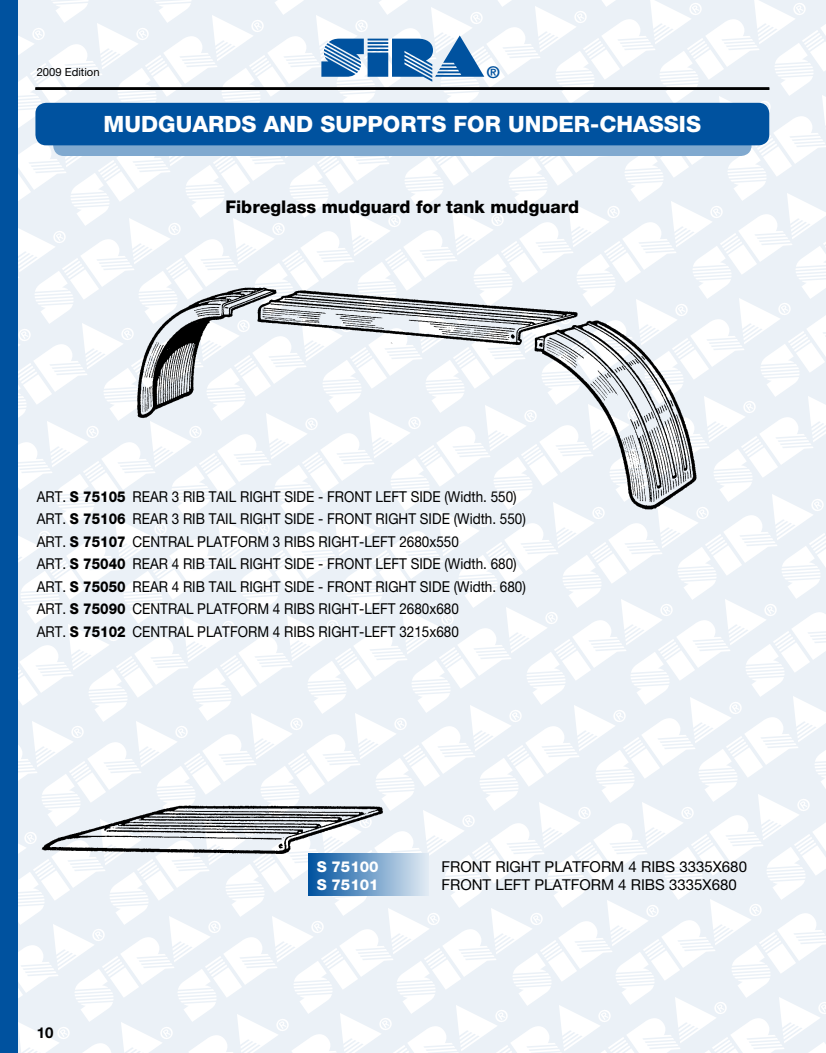
<style>
.page{position:relative;width:826px;height:1053px;background:#fff}
.page>*{position:absolute;margin:0;border:0;box-sizing:border-box;transform-origin:0 0}
.t1{font:56.88px "Cg Sinaloa";color:#00529f;scale:1.1 1}
.t2{font:800 22.5px "Helvetica Neue";color:#fff}
.t3{font:800 17.5px "Helvetica Neue";color:#000}
.t4{font:700 16.25px "Helvetica Neue";color:#00529f}
.t5{font:15px/22.5px "Helvetica Neue";color:#000;scale:.9 1}
.t6{font:15px/18px "Helvetica Neue";color:#000}
.t7{font:800 15px/18px "Helvetica Neue";color:#fff}
.t8{font:700 15px "Helvetica Neue";color:#000}
.t9{font:11.25px "Helvetica Neue";color:#000}
.s1{font-weight:800}
</style>
<div class="page">
<div style="left:11px;top:0;width:815px;height:1052px;background:linear-gradient(to right,#f2f6fa,#f2f6fa)"></div>
<div style="left:0;top:0;width:18px;height:1052px;background:#00529f"></div>
<div style="left:53px;top:113px;width:698px;height:43px;background:#80a9cf;border-radius:11px"></div>
<div style="left:35px;top:103px;width:734px;height:42px;background:#00529f;border-radius:11px"></div>
<hr style="left:35px;top:87px;width:734px;height:3px;background:#000">
<img style="left:135px;top:286px;width:564px;height:227px">
<img style="left:35px;top:788px;width:356px;height:71px">
<div style="left:308px;top:853px;width:121px;height:42px;background:linear-gradient(to right,#00519e,#e2ecf4)"></div>
<h1 class="t1" style="left:319px;top:23px;width:152px">SIRA</h1>
<p class="t4" style="left:487px;top:62px;width:14px">®</p>
<h2 class="t2" style="left:104px;top:111px;width:599px">MUDGUARDS AND SUPPORTS FOR UNDER-CHASSIS</h2>
<p class="t9" style="left:37px;top:65px;width:64px">2009 Edition</p>
<p class="t3" style="left:225px;top:196px;width:355px">Fibreglass mudguard for tank mudguard</p>
<p class="t5" style="left:37px;top:485px;width:545px">ART. <span class="s1">S 75105</span> REAR 3 RIB TAIL RIGHT SIDE - FRONT LEFT SIDE (Width. 550)<br>ART. <span class="s1">S 75106</span> REAR 3 RIB TAIL RIGHT SIDE - FRONT RIGHT SIDE (Width. 550)<br>ART. <span class="s1">S 75107</span> CENTRAL PLATFORM 3 RIBS RIGHT-LEFT 2680x550<br>ART. <span class="s1">S 75040</span> REAR 4 RIB TAIL RIGHT SIDE - FRONT LEFT SIDE (Width. 680)<br>ART. <span class="s1">S 75050</span> REAR 4 RIB TAIL RIGHT SIDE - FRONT RIGHT SIDE (Width. 680)<br>ART. <span class="s1">S 75090</span> CENTRAL PLATFORM 4 RIBS RIGHT-LEFT 2680x680<br>ART. <span class="s1">S 75102</span> CENTRAL PLATFORM 4 RIBS RIGHT-LEFT 3215x680</p>
<p class="t8" style="left:37px;top:1022px;width:18px">10</p>
<p class="t7" style="left:317px;top:857px;width:63px">S 75100<br>S 75101</p>
<p class="t6" style="left:441px;top:857px;width:307px">FRONT RIGHT PLATFORM 4 RIBS 3335X680<br>FRONT LEFT PLATFORM 4 RIBS 3335X680</p>
</div>
